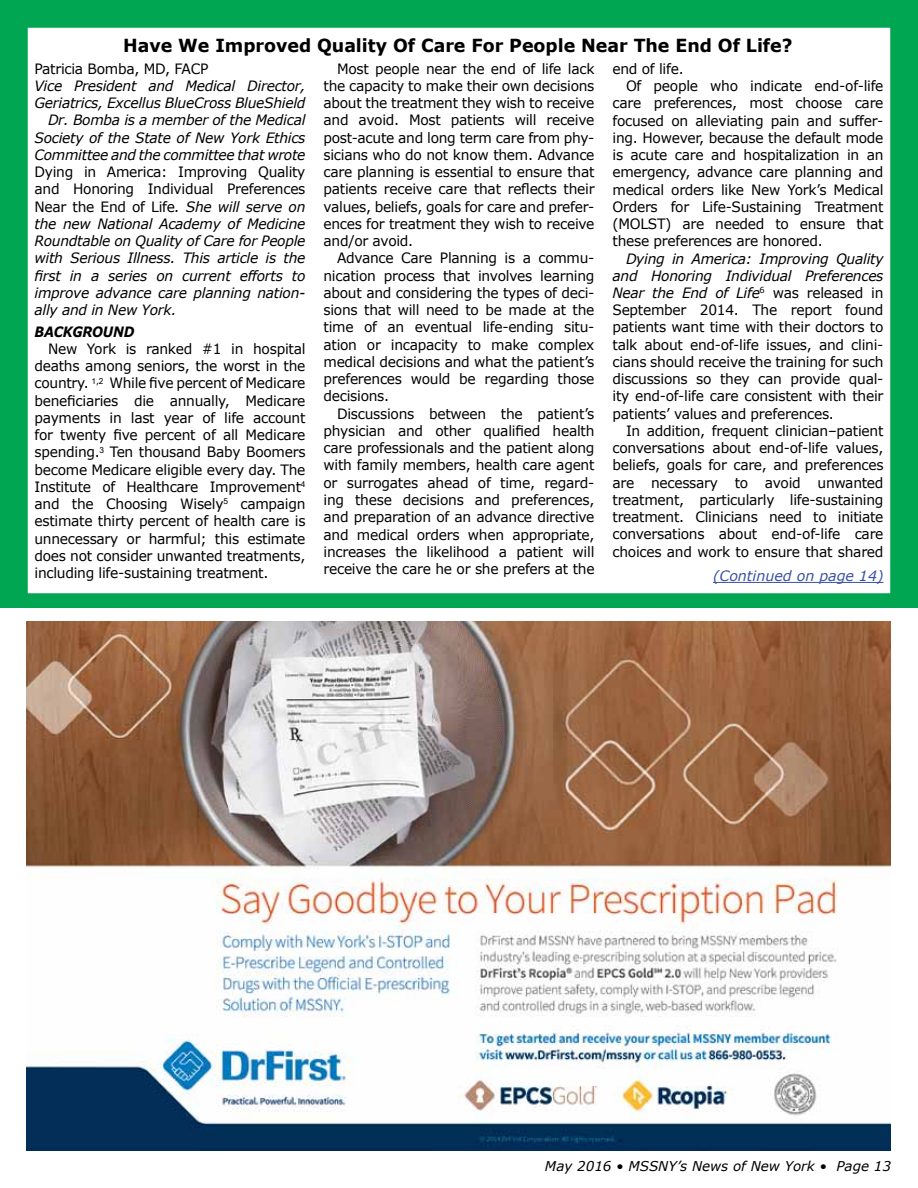
<style>
.page{position:relative;width:918px;height:1188px;background:#fff}
.page>*{position:absolute;margin:0;border:0;box-sizing:border-box;transform-origin:0 0}
.t1{font:700 18px "Verdana";color:#000}
.t2{font:14.25px/17.2px "Verdana";letter-spacing:-.02em;color:#000;text-align:justify}
.t3{font:italic 14.25px/17.2px "Verdana";letter-spacing:-.02em;color:#000;text-align:right}
.t4{font:italic 14.25px "Verdana";color:#3953a4}
.t5{font:italic 700 14.25px "Verdana";letter-spacing:-.02em;color:#000;scale:.9 1}
.t6{font:italic 13.5px "Verdana";color:#000}
.s1{font-style:normal}
.s2{font-style:italic}
</style>
<div class="page">
<div style="left:0;top:0;width:918px;height:608px;background:#00a651"></div>
<img style="left:27px;top:621px;width:863px;height:530px">
<div style="left:27px;top:27px;width:864px;height:567px;background:#fff"></div>
<hr style="left:713px;top:582px;width:171px;height:1px;background:#3953a4">
<p class="t1" style="left:123px;top:34px;width:671px">Have We Improved Quality Of Care For People Near The End Of Life?</p>
<p class="t2" style="left:34px;top:60px;width:175px">Patricia Bomba, MD, FACP</p>
<p class="t3" style="left:34px;top:77px;width:273px">Vice President and Medical Director, Geriatrics, Excellus BlueCross BlueShield Dr. Bomba is a member of the Medical Society of the State of New York Ethics Committee and the committee that wrote</p>
<p class="t3" style="left:34px;top:163px;width:273px;text-align:justify"><span class="s1">Dying in America: Improving Quality and Honoring Individual Preferences Near the End of Life</span>. She will serve on the new National Academy of Medicine Roundtable on Quality of Care for People with Serious Illness. This article is the first in a series on current efforts to improve advance care planning nation&shy;ally and in New York.</p>
<p class="t5" style="left:34px;top:322px;width:112px">BACKGROUND</p>
<p class="t2" style="left:34px;top:340px;width:273px;text-indent:14px">New York is ranked #1 in hospital deaths among seniors, the worst in the country. <sup>1</sup><sup>,</sup><sup>2</sup> While five percent of Medicare beneficiaries die annually, Medicare payments in last year of life account for twenty five percent of all Medicare spending.<sup>3</sup> Ten thousand Baby Boomers become Medicare eligible every day. The Institute of Healthcare Improvement<sup>4 </sup>and the Choosing Wisely<sup>5</sup> campaign estimate thirty percent of health care is unnecessary or harmful; this estimate does not consider unwanted treatments, including life-sustaining treatment.</p>
<p class="t2" style="left:324px;top:60px;width:273px;text-indent:14px">Most people near the end of life lack the capacity to make their own decisions about the treatment they wish to receive and avoid. Most patients will receive post-acute and long term care from phy&shy;sicians who do not know them. Advance care planning is essential to ensure that patients receive care that reflects their values, beliefs, goals for care and prefer&shy;ences for treatment they wish to receive and/or avoid.</p>
<p class="t2" style="left:324px;top:250px;width:273px;text-indent:14px">Advance Care Planning is a commu&shy;nication process that involves learning about and considering the types of deci&shy;sions that will need to be made at the time of an eventual life-ending situ&shy;ation or incapacity to make complex medical decisions and what the patient’s preferences would be regarding those decisions.</p>
<p class="t2" style="left:324px;top:405px;width:273px;text-indent:14px">Discussions between the patient’s physician and other qualified health care professionals and the patient along with family members, health care agent or surrogates ahead of time, regard&shy;ing these decisions and preferences, and preparation of an advance directive and medical orders when appropriate, increases the likelihood a patient will receive the care he or she prefers at the</p>
<p class="t2" style="left:613px;top:60px;width:73px">end of life.</p>
<p class="t2" style="left:626px;top:77px;width:259px">Of people who indicate end-of-life</p>
<p class="t2" style="left:613px;top:95px;width:273px">care preferences, most choose care</p>
<p class="t2" style="left:613px;top:112px;width:273px">focused on alleviating pain and suffer-</p>
<p class="t2" style="left:613px;top:129px;width:273px">ing. However, because the default mode</p>
<p class="t2" style="left:613px;top:146px;width:273px">is acute care and hospitalization in an</p>
<p class="t2" style="left:613px;top:164px;width:273px">emergency, advance care planning and</p>
<p class="t2" style="left:613px;top:181px;width:273px">medical orders like New York’s Medical</p>
<p class="t2" style="left:613px;top:198px;width:273px">Orders for Life-Sustaining Treatment</p>
<p class="t2" style="left:613px;top:215px;width:273px">(MOLST) are needed to ensure that</p>
<p class="t2" style="left:613px;top:233px;width:212px">these preferences are honored.</p>
<p class="t2" style="left:613px;top:250px;width:273px;text-indent:14px"><span class="s2">Dying in America: Improving Quality and Honoring Individual Preferences Near the End of Life</span><sup>6</sup> was released in September 2014. The report found patients want time with their doctors to talk about end-of-life issues, and clini&shy;cians should receive the training for such discussions so they can provide qual&shy;ity end-of-life care consistent with their patients’ values and preferences.</p>
<p class="t2" style="left:613px;top:422px;width:273px;text-indent:14px">In addition, frequent clinician–patient conversations about end-of-life values, beliefs, goals for care, and preferences are necessary to avoid unwanted treatment, particularly life-sustaining treatment. Clinicians need to initiate conversations about end-of-life care choices and work to ensure that shared</p>
<p class="t4" style="left:713px;top:567px;width:172px">(Continued on page 14)</p>
<p class="t6" style="left:545px;top:1158px;width:348px">May 2016 • MSSNY’s News of New York • Page 13</p>
</div>
